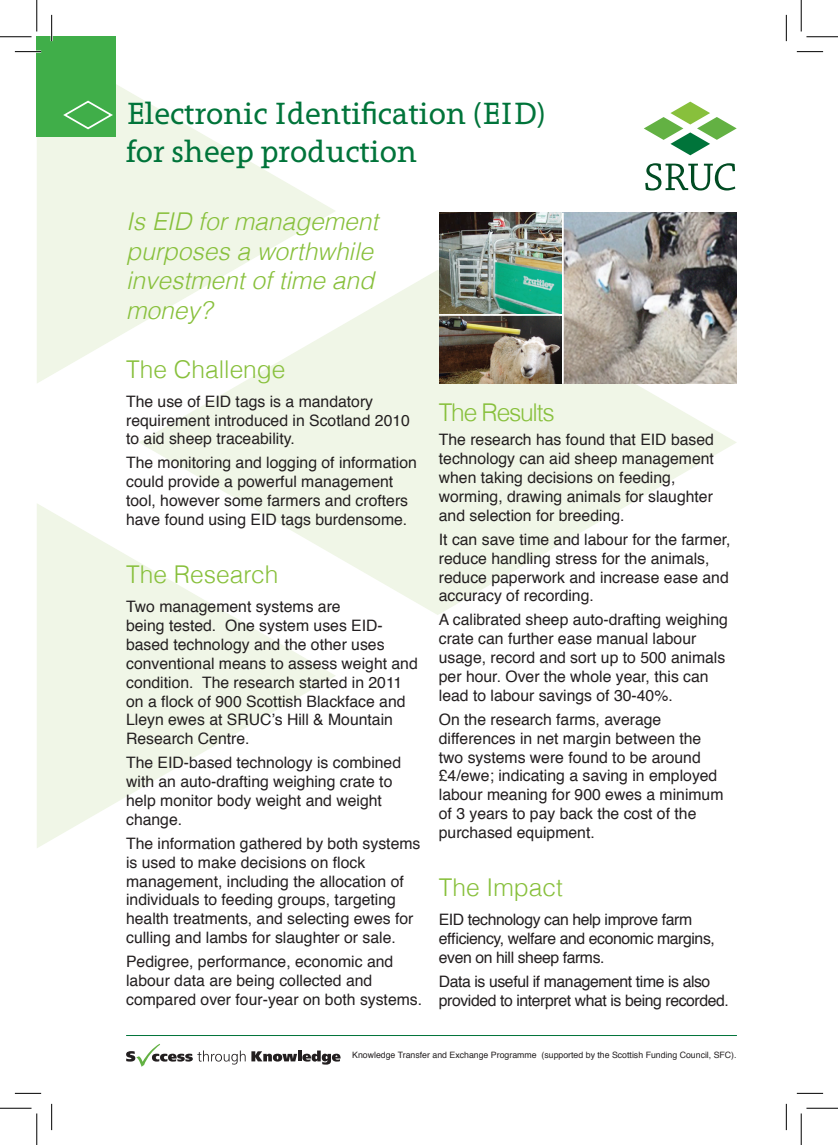
<style>
.page{position:relative;width:838px;height:1145px;background:#fff}
.page>*{position:absolute;margin:0;border:0;box-sizing:border-box;transform-origin:0 0}
.t1{font:31.5px/37.8px "Grandesign Neue Serif";color:#00743a}
.t2{font:italic 300 24.5px/29.4px "Helvetica";color:#88c03c}
.t3{font:300 24.5px "Helvetica";color:#88c03c}
.t4{font:300 24.5px "Helvetica";letter-spacing:-.05em;color:#88c03c}
.t5{font:15.75px/18.9px "Helvetica";color:#231f20}
.t6{font:15.75px/18.9px "Helvetica";letter-spacing:-.025em;color:#231f20}
.t7{font:8.75px "Helvetica";color:#231f20}
</style>
<div class="page">
<svg style="left:37px;top:84px;width:298px;height:299px;fill:#f0f6e7"></svg>
<svg style="left:37px;top:504px;width:299px;height:344px;fill:#f0f6e7"></svg>
<svg style="left:138px;top:270px;width:598px;height:345px;fill:#f0f6e7"></svg>
<svg style="left:644px;top:102px;width:92px;height:53px"></svg>
<svg style="left:645px;top:163px;width:90px;height:28px"></svg>
<hr style="left:126px;top:1035px;width:610px;height:1px;background:#00743a">
<svg style="left:126px;top:1044px;width:119px;height:23px"></svg>
<svg style="left:251px;top:1051px;width:89px;height:14px"></svg>
<img style="left:439px;top:213px;width:123px;height:101px">
<img style="left:439px;top:316px;width:123px;height:68px">
<div style="left:37px;top:37px;width:79px;height:100px;background:#40ae49"></div>
<svg style="left:63px;top:100px;width:50px;height:30px"></svg>
<img style="left:563px;top:213px;width:173px;height:171px">
<hr style="left:562px;top:213px;width:1px;height:171px;background:#fff">
<hr style="left:439px;top:314px;width:124px;height:2px;background:#fff">
<hr style="left:15px;top:51px;width:26px;height:2px;background:#fff">
<hr style="left:51px;top:15px;width:2px;height:26px;background:#fff">
<svg style="left:15px;top:51px;width:26px;height:1px"></svg>
<svg style="left:796px;top:51px;width:27px;height:1px"></svg>
<svg style="left:15px;top:1093px;width:26px;height:1px"></svg>
<svg style="left:796px;top:1093px;width:27px;height:1px"></svg>
<svg style="left:51px;top:15px;width:1px;height:26px"></svg>
<svg style="left:51px;top:1104px;width:1px;height:26px"></svg>
<svg style="left:786px;top:15px;width:1px;height:26px"></svg>
<svg style="left:786px;top:1104px;width:1px;height:26px"></svg>
<hr style="left:0;top:36px;width:32px;height:1px;background:#000">
<hr style="left:806px;top:36px;width:31px;height:1px;background:#000">
<hr style="left:0;top:1108px;width:32px;height:1px;background:#000">
<hr style="left:806px;top:1108px;width:31px;height:1px;background:#000">
<hr style="left:36px;top:0;width:1px;height:31px;background:#000">
<hr style="left:36px;top:1113px;width:1px;height:32px;background:#000">
<hr style="left:800px;top:0;width:1px;height:31px;background:#000">
<hr style="left:800px;top:1113px;width:1px;height:32px;background:#000">
<h1 class="t1" style="left:126px;top:95px;width:421px">Electronic Identification (EID) for sheep production</h1>
<h2 class="t2" style="left:126px;top:207px;width:253px">Is EID for management purposes a worthwhile investment of time and money?</h2>
<h2 class="t3" style="left:126px;top:349px;width:161px">The Challenge</h2>
<p class="t5" style="left:126px;top:392px;width:285px">The use of EID tags is a mandatory requirement introduced in Scotland 2010 to aid sheep traceability.</p>
<p class="t5" style="left:126px;top:454px;width:292px">The monitoring and logging of information could provide a powerful management tool, however some farmers and crofters have found using EID tags burdensome.</p>
<h2 class="t3" style="left:126px;top:555px;width:154px">The Research</h2>
<p class="t5" style="left:126px;top:598px;width:293px">Two management systems are<br>being tested. One system uses EID&shy;based technology and the other uses conventional means to assess weight and condition. The research started in 2011 on a flock of 900 Scottish Blackface and Lleyn ewes at SRUC’s Hill &amp; Mountain Research Centre.</p>
<p class="t5" style="left:126px;top:754px;width:276px">The EID-based technology is combined with an auto-drafting weighing crate to help monitor body weight and weight change.</p>
<p class="t5" style="left:126px;top:834px;width:296px">The information gathered by both systems is used to make decisions on flock management, including the allocation of individuals to feeding groups, targeting health treatments, and selecting ewes for culling and lambs for slaughter or sale.</p>
<p class="t5" style="left:126px;top:953px;width:297px">Pedigree, performance, economic and labour data are being collected and compared over four-year on both systems.</p>
<h2 class="t4" style="left:439px;top:393px;width:117px">The Results</h2>
<p class="t5" style="left:439px;top:431px;width:276px">The research has found that EID based technology can aid sheep management when taking decisions on feeding, worming, drawing animals for slaughter and selection for breeding.</p>
<p class="t5" style="left:439px;top:530px;width:293px">It can save time and labour for the farmer, reduce handling stress for the animals, reduce paperwork and increase ease and accuracy of recording.</p>
<p class="t5" style="left:439px;top:611px;width:290px">A calibrated sheep auto-drafting weighing crate can further ease manual labour usage, record and sort up to 500 animals per hour. Over the whole year, this can lead to labour savings of 30-40%.</p>
<p class="t5" style="left:439px;top:710px;width:286px">On the research farms, average differences in net margin between the two systems were found to be around £4/ewe; indicating a saving in employed labour meaning for 900 ewes a minimum of 3 years to pay back the cost of the purchased equipment.</p>
<h2 class="t3" style="left:439px;top:868px;width:125px">The Impact</h2>
<p class="t6" style="left:439px;top:911px;width:277px">EID technology can help improve farm efficiency, welfare and economic margins, even on hill sheep farms.</p>
<p class="t6" style="left:439px;top:972px;width:291px">Data is useful if management time is also provided to interpret what is being recorded.</p>
<p class="t7" style="left:352px;top:1048px;width:386px">Knowledge Transfer and Exchange Programme (supported by the Scottish Funding Council, SFC).</p>
</div>
